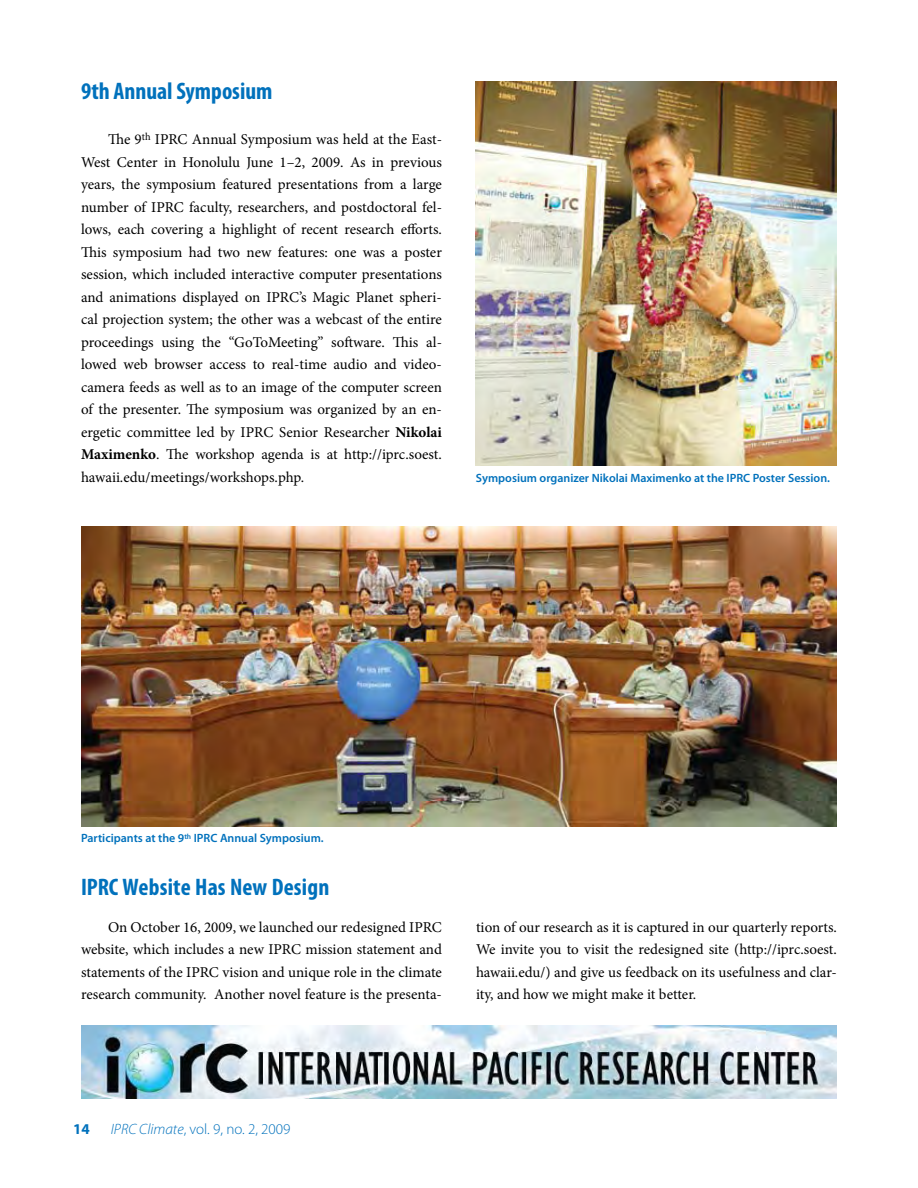
<style>
.page{position:relative;width:918px;height:1188px;background:#fff}
.page>*{position:absolute;margin:0;border:0;box-sizing:border-box;transform-origin:0 0}
.t1{font:700 condensed 24px "Myriad Pro";color:#0071bc}
.t2{font:15px/22.5px "Minion Pro";letter-spacing:-.005em;color:#000;text-align:justify}
.t3{font:300 15px "Myriad Pro";color:#0071bc}
.t4{font:700 15px "Myriad Pro";color:#0071bc}
.t5{font:600 12px "Myriad Pro";color:#0071bc}
.s1{font-weight:700}
.s2{font-style:italic}
</style>
<div class="page">
<img style="left:81px;top:526px;width:756px;height:301px">
<img style="left:476px;top:81px;width:361px;height:385px">
<img style="left:81px;top:1026px;width:756px;height:73px">
<h1 class="t1" style="left:81px;top:76px;width:193px">9th Annual Symposium</h1>
<p class="t2" style="left:81px;top:128px;width:363px;text-indent:27px">The 9<sup>th</sup> IPRC Annual Symposium was held at the East-West Center in Honolulu June 1–2, 2009. As in previous years, the symposium featured presentations from a large number of IPRC faculty, researchers, and postdoctoral fel&shy;lows, each covering a highlight of recent research efforts.<br>This symposium had two new features: one was a poster session, which included interactive computer presentations and animations displayed on IPRC’s Magic Planet spheri&shy;cal projection system; the other was a webcast of the entire proceedings using the “GoToMeeting” software. This al&shy;lowed web browser access to real-time audio and video&shy;camera feeds as well as to an image of the computer screen of the presenter. The symposium was organized by an en&shy;ergetic committee led by IPRC Senior Researcher <span class="s1">Nikolai Maximenko</span>. The workshop agenda is at http://iprc.soest. hawaii.edu/meetings/workshops.php.</p>
<p class="t5" style="left:476px;top:470px;width:356px">Symposium organizer Nikolai Maximenko at the IPRC Poster Session.</p>
<p class="t5" style="left:81px;top:830px;width:244px">Participants at the 9<sup>th</sup> IPRC Annual Symposium.</p>
<h1 class="t1" style="left:81px;top:872px;width:250px">IPRC Website Has New Design</h1>
<p class="t2" style="left:81px;top:916px;width:363px;text-indent:27px">On October 16, 2009, we launched our redesigned IPRC website, which includes a new IPRC mission statement and statements of the IPRC vision and unique role in the climate research community. Another novel feature is the presenta-</p>
<p class="t2" style="left:476px;top:916px;width:363px">tion of our research as it is captured in our quarterly reports.<br>We invite you to visit the redesigned site (http://iprc.soest. hawaii.edu/) and give us feedback on its usefulness and clar&shy;ity, and how we might make it better.</p>
<p class="t4" style="left:73px;top:1119px;width:18px">14</p>
<p class="t3" style="left:111px;top:1121px;width:181px"><span class="s2">IPRC Climate</span>, vol. 9, no. 2, 2009</p>
</div>
